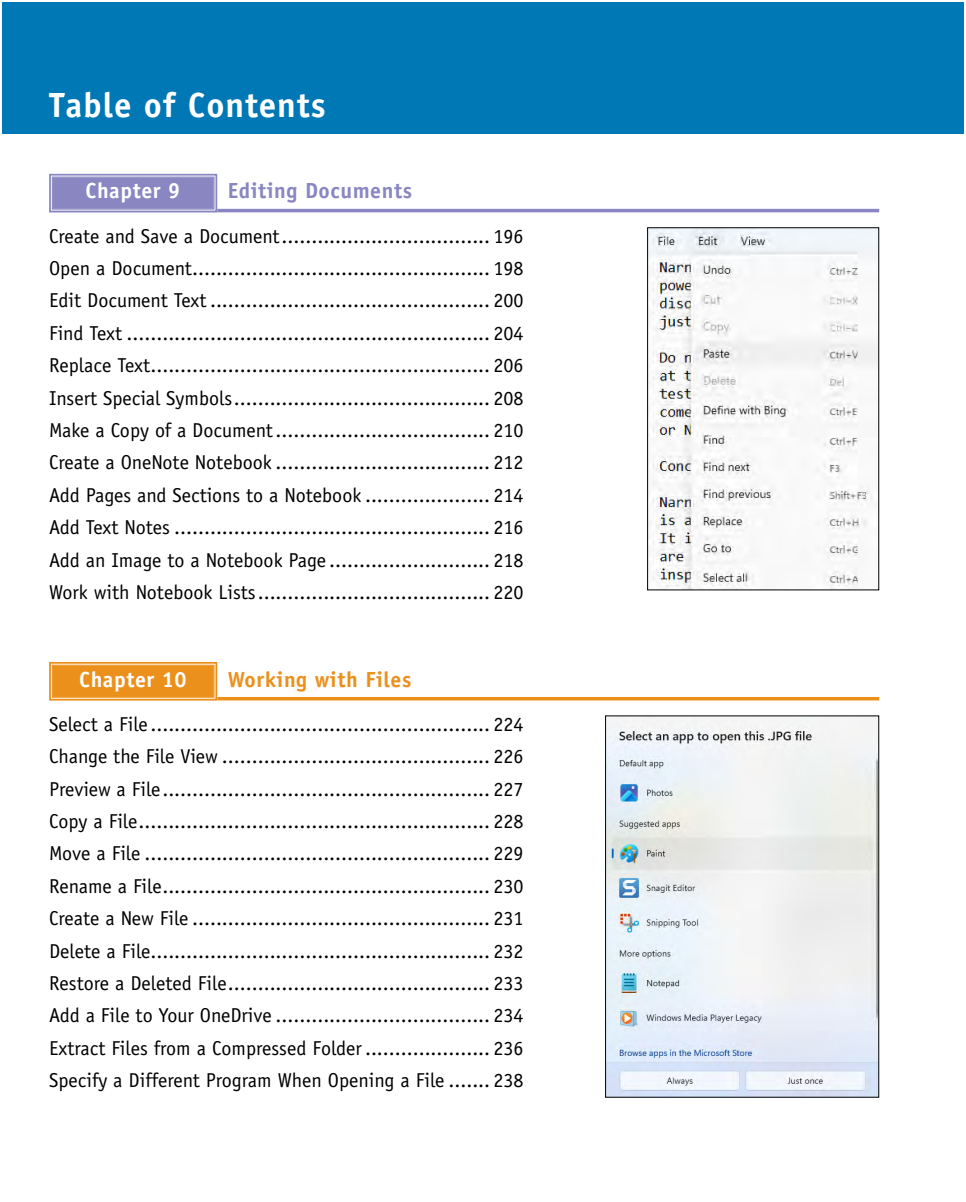
<style>
.page{position:relative;width:966px;height:1202px;background:#fff}
.page>*{position:absolute;margin:0;border:0;box-sizing:border-box;transform-origin:0 0}
.t1{font:700 35px "Officina Sans Std";letter-spacing:.025em;color:#fff}
.t2{font:700 21.88px "Officina Sans Std";letter-spacing:.025em;color:#fff}
.t3{font:700 21.88px "Officina Sans Std";letter-spacing:.025em;color:#8986c1}
.t4{font:700 21.88px "Officina Sans Std";letter-spacing:.025em;color:#eb901b}
.t5{font:20.12px/32.4px "Officina Sans Std";color:#000;text-align:justify}
</style>
<div class="page">
<div style="left:2px;top:2px;width:961px;height:132px;background:#0078b6"></div>
<hr style="left:49px;top:209px;width:830px;height:3px;background:#8986c1">
<svg style="left:49px;top:173px;width:169px;height:40px;background:#9592c7"></svg>
<div style="left:52px;top:177px;width:162px;height:32px;border:1px solid #8986c1"></div>
<img style="left:649px;top:229px;width:228px;height:359px">
<div style="left:647px;top:227px;width:232px;height:363px;border:1px solid #000"></div>
<hr style="left:49px;top:697px;width:830px;height:3px;background:#eb901b">
<svg style="left:49px;top:662px;width:169px;height:39px;background:#ec982d"></svg>
<div style="left:52px;top:665px;width:162px;height:32px;border:1px solid #eb901b"></div>
<img style="left:607px;top:717px;width:270px;height:378px">
<div style="left:605px;top:715px;width:274px;height:382px;border:1px solid #000"></div>
<h1 class="t1" style="left:49px;top:84px;width:278px">Table of Contents</h1>
<p class="t2" style="left:85px;top:177px;width:96px">Chapter 9</p>
<p class="t3" style="left:228px;top:177px;width:186px">Editing Documents</p>
<p class="t5" style="left:49px;top:220px;width:476px">Create and Save a Document................................... 196<br>Open a Document.................................................. 198<br>Edit Document Text ............................................... 200<br>Find Text ............................................................. 204<br>Replace Text......................................................... 206<br>Insert Special Symbols........................................... 208<br>Make a Copy of a Document.................................... 210<br>Create a OneNote Notebook .................................... 212<br>Add Pages and Sections to a Notebook ..................... 214<br>Add Text Notes ..................................................... 216<br>Add an Image to a Notebook Page ........................... 218<br>Work with Notebook Lists....................................... 220</p>
<p class="t2" style="left:79px;top:665px;width:109px">Chapter 10</p>
<p class="t4" style="left:228px;top:665px;width:185px">Working with Files</p>
<p class="t5" style="left:49px;top:708px;width:476px">Select a File ......................................................... 224<br>Change the File View ............................................. 226<br>Preview a File....................................................... 227<br>Copy a File........................................................... 228<br>Move a File .......................................................... 229<br>Rename a File....................................................... 230<br>Create a New File .................................................. 231<br>Delete a File......................................................... 232<br>Restore a Deleted File............................................ 233<br>Add a File to Your OneDrive .................................... 234<br>Extract Files from a Compressed Folder ..................... 236<br>Specify a Different Program When Opening a File ....... 238</p>
</div>
